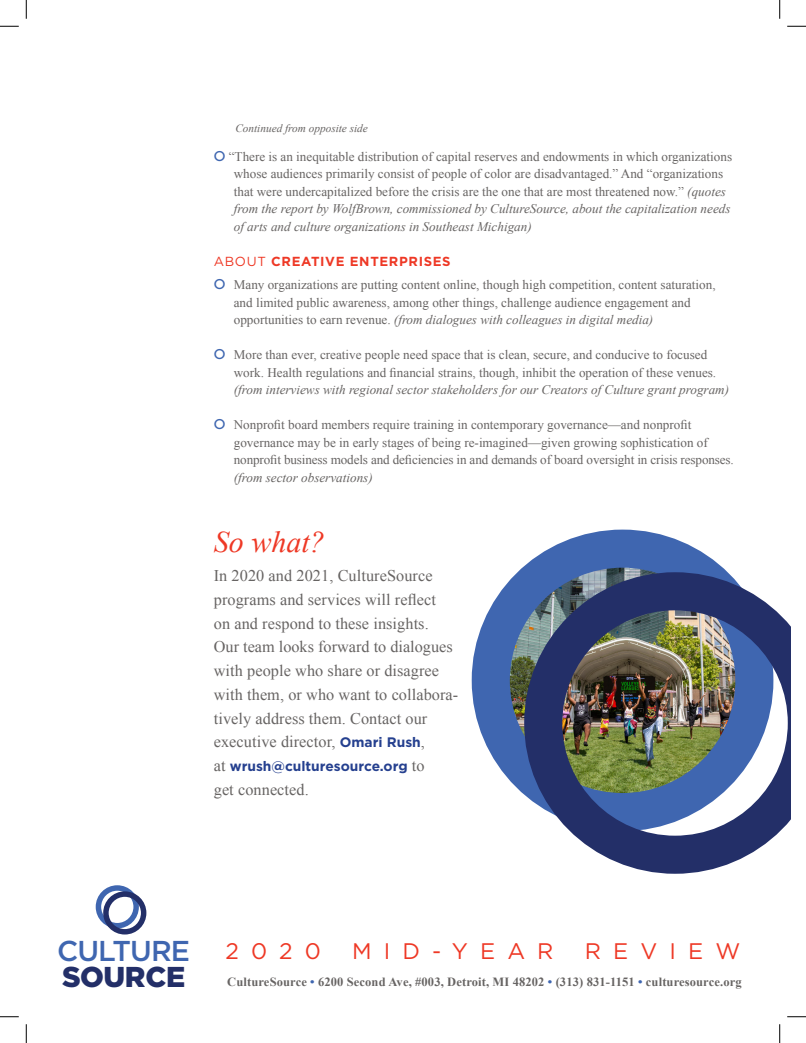
<style>
.page{position:relative;width:806px;height:1043px;background:#fff}
.page>*{position:absolute;margin:0;border:0;box-sizing:border-box;transform-origin:0 0}
.t1{font:italic 30px "Times New Roman";color:#ee3825}
.t2{font:500 28.75px "Gotham HTF";letter-spacing:-.03em;color:#3f66b0}
.t3{font:900 28.75px "Gotham HTF";letter-spacing:-.01em;color:#232f68}
.t4{font:22.5px "Gotham HTF";letter-spacing:.54em;color:#ee3825}
.t5{font:16.25px/23.8px "Times New Roman";letter-spacing:.005em;color:#676463}
.t6{font:700 13.75px "Gotham HTF";color:#25408f}
.t7{font:13.12px/17.5px "Times New Roman";color:#676463}
.t8{font:italic 13.12px "Times New Roman";color:#676463}
.t9{font:700 13.12px "Gotham HTF";letter-spacing:.05em;color:#ee3825}
.t10{font:700 12.5px "Times New Roman";letter-spacing:.01em;color:#676463}
.t11{font:italic 11.25px "Times New Roman";color:#676463}
.s1{font-family:"Futura";font-weight:500;color:#3f66b0}
.s2{font-style:italic}
.s3{font-weight:400}
.s4{font-family:"Gotham HTF";font-weight:700;font-size:13.75px;color:#25408f}
.s5{font-family:"Times New Roman";font-weight:400;font-size:16.25px;color:#676463}
.s6{color:#3f66b0}
</style>
<div class="page">
<div style="left:96px;top:885px;width:43px;height:43px;border:5px solid #3f66b0;border-radius:50%"></div>
<div style="left:103px;top:891px;width:43px;height:43px;border:5px solid #232f68;border-radius:50%"></div>
<img style="left:510px;top:555px;width:218px;height:240px">
<div style="left:471px;top:529px;width:302px;height:302px;border:38px solid #3f66b0;border-radius:50%"></div>
<img style="left:524px;top:572px;width:266px;height:301px">
<svg style="left:0;top:25px;width:19px;height:2px"></svg>
<svg style="left:787px;top:25px;width:18px;height:2px"></svg>
<svg style="left:0;top:1016px;width:19px;height:1px"></svg>
<svg style="left:787px;top:1016px;width:18px;height:1px"></svg>
<svg style="left:25px;top:0;width:2px;height:19px"></svg>
<svg style="left:25px;top:1024px;width:2px;height:18px"></svg>
<svg style="left:779px;top:0;width:1px;height:19px"></svg>
<svg style="left:779px;top:1024px;width:1px;height:18px"></svg>
<p class="t11" style="left:235px;top:121px;width:134px">Continued from opposite side</p>
<p class="t7" style="left:234px;top:147px;width:499px;text-indent:-20px"><span class="s1">O</span> “There is an inequitable distribution of capital reserves and endowments in which organizations whose audiences primarily consist of people of color are disadvantaged.” And “organizations that were undercapitalized before the crisis are the one that are most threatened now.” <span class="s2">(quotes from the report by WolfBrown, commissioned by CultureSource, about the capitalization needs of arts and culture organizations in Southeast Michigan)</span></p>
<p class="t9" style="left:214px;top:254px;width:238px"><span class="s3">ABOUT</span> Creative Enterprises</p>
<p class="t7" style="left:234px;top:276px;width:483px;text-indent:-20px"><span class="s1">O</span> Many organizations are putting content online, though high competition, content saturation, and limited public awareness, among other things, challenge audience engagement and opportunities to earn revenue. <span class="s2">(from dialogues with colleagues in digital media)</span></p>
<p class="t7" style="left:234px;top:346px;width:483px;text-indent:-20px"><span class="s1">O</span> More than ever, creative people need space that is clean, secure, and conducive to focused work. Health regulations and financial strains, though, inhibit the operation of these venues.</p>
<p class="t8" style="left:234px;top:381px;width:496px">(from interviews with regional sector stakeholders for our Creators of Culture grant program)</p>
<p class="t7" style="left:234px;top:416px;width:501px;text-indent:-20px"><span class="s1">O</span> Nonprofit board members require training in contemporary governance—and nonprofit governance may be in early stages of being re-imagined—given growing sophistication of nonprofit business models and deficiencies in and demands of board oversight in crisis responses.</p>
<p class="t8" style="left:234px;top:468px;width:140px">(from sector observations)</p>
<h1 class="t1" style="left:214px;top:521px;width:112px">So what?</h1>
<p class="t5" style="left:214px;top:563px;width:246px">In 2020 and 2021, CultureSource programs and services will reflect<br>on and respond to these insights.<br>Our team looks forward to dialogues with people who share or disagree with them, or who want to collabora&shy;tively address them. Contact our executive director, <span class="s4">Omari Rush</span>,</p>
<p class="t6" style="left:214px;top:758px;width:212px"><span class="s5">at</span> wrush@culturesource.org <span class="s5">to</span></p>
<p class="t5" style="left:214px;top:777px;width:96px">get connected.</p>
<h2 class="t2" style="left:57px;top:934px;width:134px">CULTURE</h2>
<h2 class="t3" style="left:62px;top:960px;width:125px">SOURCE</h2>
<h3 class="t4" style="left:225px;top:939px;width:97px">2020</h3>
<h3 class="t4" style="left:352px;top:939px;width:49px">M ID</h3>
<h3 class="t4" style="left:432px;top:939px;width:123px">-YEAR</h3>
<h3 class="t4" style="left:584px;top:939px;width:73px">REVI</h3>
<h3 class="t4" style="left:687px;top:939px;width:54px">E W</h3>
<p class="t10" style="left:227px;top:973px;width:515px">CultureSource <span class="s6">•</span> 6200 Second Ave, #003, Detroit, MI 48202 <span class="s6">•</span> (313) 831-1151 <span class="s6">•</span> culturesource.org</p>
</div>
